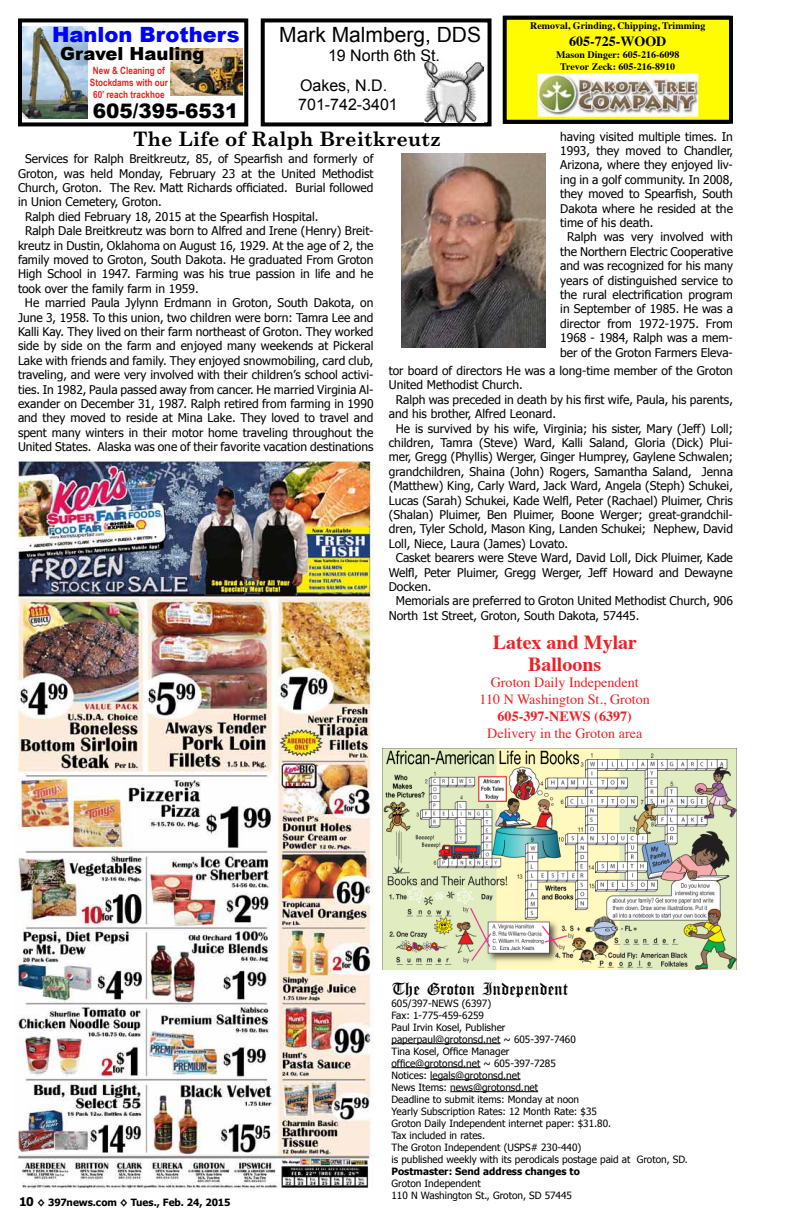
<style>
.page{position:relative;width:792px;height:1224px;background:#fff}
.page>*{position:absolute;margin:0;border:0;box-sizing:border-box;transform-origin:0 0}
.t1{font:21px "Arial";color:#000}
.t2{font:900 21px "Arial";color:#00f}
.t3{font:700 20px "Century Schoolbook";color:#000}
.t4{font:700 20px/22px "Times";color:#ed2124;text-align:center}
.t5{font:900 20px "Arial";color:#000}
.t6{font:900 18px "Arial";color:#000}
.t7{font:16px/29.9px "Arial";color:#000}
.t8{font:14.1px/16.9px "Times";color:#ed2124;text-align:center}
.t9{font:700 14.1px "Times";color:#ed2124}
.t10{font:700 14px "Times";color:#000}
.t11{font:13px "Old English Five";color:#000}
.t12{font:12px "Tahoma";color:#000}
.t13{font:10px/12px "Tahoma";color:#000}
.t14{font:700 10px/12px "Times";color:#000;text-align:center}
.t15{font:700 10px "Tahoma";color:#000}
.t16{font:700 10px/12px "Arial Narrow";color:#ed2124;text-align:center}
.s1{font-size:12px}
</style>
<div class="page">
<hr style="left:392px;top:1043px;width:108px;height:1px;background:#000">
<hr style="left:392px;top:1067px;width:88px;height:1px;background:#000">
<hr style="left:430px;top:1079px;width:90px;height:1px;background:#000">
<hr style="left:450px;top:1091px;width:88px;height:1px;background:#000">
<img style="left:16px;top:460px;width:358px;height:728px">
<div style="left:18px;top:18px;width:230px;height:108px;border:4px solid #000"></div>
<img style="left:23px;top:26px;width:64px;height:93px">
<img style="left:171px;top:48px;width:71px;height:48px">
<div style="left:261px;top:18px;width:231px;height:108px;border:4px solid #000"></div>
<img style="left:425px;top:61px;width:59px;height:61px">
<div style="left:503px;top:16px;width:227px;height:108px;background:#fffc01"></div>
<img style="left:535px;top:73px;width:165px;height:45px">
<div style="left:503px;top:16px;width:230px;height:108px;border:4px solid #000"></div>
<img style="left:402px;top:154px;width:144px;height:193px">
<img style="left:383px;top:749px;width:353px;height:221px">
<h1 class="t2" style="left:52px;top:19px;width:189px">Hanlon Brothers</h1>
<h3 class="t6" style="left:60px;top:41px;width:146px">Gravel Hauling</h3>
<p class="t16" style="left:90px;top:64px;width:79px">New &amp; Cleaning of<br>Stockdams with our<br>60’ reach trackhoe</p>
<h2 class="t5" style="left:93px;top:96px;width:147px">605/395-6531</h2>
<h1 class="t1" style="left:279px;top:21px;width:203px">Mark Malmberg, DDS</h1>
<h3 class="t7" style="left:300px;top:41px;width:141px;text-indent:28px">19 North 6th St.<br>Oakes, N.D.</h3>
<h3 class="t7" style="left:298px;top:90px;width:101px">701-742-3401</h3>
<p class="t14" style="left:530px;top:19px;width:177px">Removal, Grinding, Chipping, Trimming</p>
<p class="t10" style="left:569px;top:28px;width:99px">605-725-WOOD</p>
<p class="t14" style="left:556px;top:47px;width:125px">Mason Dinger: 605-216-6098<br>Trevor Zeck: 605-216-8910</p>
<h2 class="t3" style="left:133px;top:127px;width:309px">The Life of Ralph Breitkreutz</h2>
<p class="t12" style="left:25px;top:151px;width:350px">Services for Ralph Breitkreutz, 85, of Spearfish and formerly of</p>
<p class="t12" style="left:18px;top:165px;width:357px">Groton, was held Monday, February 23 at the United Methodist</p>
<p class="t12" style="left:18px;top:180px;width:357px">Church, Groton. The Rev. Matt Richards officiated. Burial followed</p>
<p class="t12" style="left:18px;top:194px;width:145px">in Union Cemetery, Groton.</p>
<p class="t12" style="left:25px;top:208px;width:295px">Ralph died February 18, 2015 at the Spearfish Hospital.</p>
<p class="t12" style="left:25px;top:223px;width:350px">Ralph Dale Breitkreutz was born to Alfred and Irene (Henry) Breit-</p>
<p class="t12" style="left:18px;top:237px;width:357px">kreutz in Dustin, Oklahoma on August 16, 1929. At the age of 2, the</p>
<p class="t12" style="left:18px;top:252px;width:357px">family moved to Groton, South Dakota. He graduated From Groton</p>
<p class="t12" style="left:18px;top:266px;width:357px">High School in 1947. Farming was his true passion in life and he</p>
<p class="t12" style="left:18px;top:280px;width:182px">took over the family farm in 1959.</p>
<p class="t12" style="left:25px;top:295px;width:350px">He married Paula Jylynn Erdmann in Groton, South Dakota, on</p>
<p class="t12" style="left:18px;top:309px;width:357px">June 3, 1958. To this union, two children were born: Tamra Lee and</p>
<p class="t12" style="left:18px;top:324px;width:357px">Kalli Kay. They lived on their farm northeast of Groton. They worked</p>
<p class="t12" style="left:18px;top:338px;width:357px">side by side on the farm and enjoyed many weekends at Pickeral</p>
<p class="t12" style="left:18px;top:352px;width:357px">Lake with friends and family. They enjoyed snowmobiling, card club,</p>
<p class="t12" style="left:18px;top:367px;width:357px">traveling, and were very involved with their children’s school activi-</p>
<p class="t12" style="left:18px;top:381px;width:357px">ties. In 1982, Paula passed away from cancer. He married Virginia Al-</p>
<p class="t12" style="left:18px;top:396px;width:357px">exander on December 31, 1987. Ralph retired from farming in 1990</p>
<p class="t12" style="left:18px;top:410px;width:357px">and they moved to reside at Mina Lake. They loved to travel and</p>
<p class="t12" style="left:18px;top:424px;width:357px">spent many winters in their motor home traveling throughout the</p>
<p class="t12" style="left:18px;top:439px;width:357px">United States. Alaska was one of their favorite vacation destinations</p>
<p class="t12" style="left:560px;top:128px;width:174px">having visited multiple times. In</p>
<p class="t12" style="left:560px;top:143px;width:174px">1993, they moved to Chandler,</p>
<p class="t12" style="left:560px;top:157px;width:174px">Arizona, where they enjoyed liv-</p>
<p class="t12" style="left:560px;top:171px;width:174px">ing in a golf community. In 2008,</p>
<p class="t12" style="left:560px;top:186px;width:174px">they moved to Spearfish, South</p>
<p class="t12" style="left:560px;top:200px;width:174px">Dakota where he resided at the</p>
<p class="t12" style="left:560px;top:215px;width:95px">time of his death.</p>
<p class="t12" style="left:567px;top:229px;width:167px">Ralph was very involved with</p>
<p class="t12" style="left:560px;top:243px;width:174px">the Northern Electric Cooperative</p>
<p class="t12" style="left:560px;top:258px;width:174px">and was recognized for his many</p>
<p class="t12" style="left:560px;top:272px;width:174px">years of distinguished service to</p>
<p class="t12" style="left:560px;top:287px;width:174px">the rural electrification program</p>
<p class="t12" style="left:560px;top:301px;width:174px">in September of 1985. He was a</p>
<p class="t12" style="left:560px;top:315px;width:174px">director from 1972-1975. From</p>
<p class="t12" style="left:560px;top:330px;width:174px">1968 - 1984, Ralph was a mem-</p>
<p class="t12" style="left:560px;top:344px;width:174px">ber of the Groton Farmers Eleva-</p>
<p class="t12" style="left:389px;top:363px;width:346px">tor board of directors He was a long-time member of the Groton</p>
<p class="t12" style="left:389px;top:377px;width:136px">United Methodist Church.</p>
<p class="t12" style="left:396px;top:391px;width:339px">Ralph was preceded in death by his first wife, Paula, his parents,</p>
<p class="t12" style="left:389px;top:406px;width:169px">and his brother, Alfred Leonard.</p>
<p class="t12" style="left:396px;top:420px;width:339px">He is survived by his wife, Virginia; his sister, Mary (Jeff) Loll;</p>
<p class="t12" style="left:389px;top:435px;width:346px">children, Tamra (Steve) Ward, Kalli Saland, Gloria (Dick) Plui-</p>
<p class="t12" style="left:389px;top:449px;width:346px">mer, Gregg (Phyllis) Werger, Ginger Humprey, Gaylene Schwalen;</p>
<p class="t12" style="left:389px;top:463px;width:346px">grandchildren, Shaina (John) Rogers, Samantha Saland, Jenna</p>
<p class="t12" style="left:389px;top:478px;width:346px">(Matthew) King, Carly Ward, Jack Ward, Angela (Steph) Schukei,</p>
<p class="t12" style="left:389px;top:492px;width:346px">Lucas (Sarah) Schukei, Kade Welfl, Peter (Rachael) Pluimer, Chris</p>
<p class="t12" style="left:389px;top:507px;width:346px">(Shalan) Pluimer, Ben Pluimer, Boone Werger; great-grandchil-</p>
<p class="t12" style="left:389px;top:521px;width:346px">dren, Tyler Schold, Mason King, Landen Schukei; Nephew, David</p>
<p class="t12" style="left:389px;top:535px;width:181px">Loll, Niece, Laura (James) Lovato.</p>
<p class="t12" style="left:396px;top:550px;width:339px">Casket bearers were Steve Ward, David Loll, Dick Pluimer, Kade</p>
<p class="t12" style="left:389px;top:564px;width:346px">Welfl, Peter Pluimer, Gregg Werger, Jeff Howard and Dewayne</p>
<p class="t12" style="left:389px;top:579px;width:44px">Docken.</p>
<p class="t12" style="left:396px;top:593px;width:339px">Memorials are preferred to Groton United Methodist Church, 906</p>
<p class="t12" style="left:389px;top:607px;width:252px">North 1st Street, Groton, South Dakota, 57445.</p>
<h2 class="t4" style="left:493px;top:629px;width:146px">Latex and Mylar<br>Balloons</h2>
<p class="t8" style="left:480px;top:673px;width:172px">Groton Daily Independent<br>110 N Washington St., Groton</p>
<p class="t9" style="left:498px;top:703px;width:136px">605-397-NEWS (6397)</p>
<p class="t8" style="left:487px;top:724px;width:157px">Delivery in the Groton area</p>
<p class="t15" style="left:19px;top:1195px;width:213px"><span class="s1">10</span> ◊ 397news.com ◊ Tues., Feb. 24, 2015</p>
<p class="t11" style="left:392px;top:983px;width:178px">The Groton Independent</p>
<p class="t13" style="left:392px;top:997px;width:298px">605/397-NEWS (6397)<br>Fax: 1-775-459-6259<br>Paul Irvin Kosel, Publisher<br>paperpaul@grotonsd.net ~ 605-397-7460<br>Tina Kosel, Office Manager<br>office@grotonsd.net ~ 605-397-7285<br>Notices: legals@grotonsd.net<br>News Items: news@grotonsd.net<br>Deadline to submit items: Monday at noon<br>Yearly Subscription Rates: 12 Month Rate: $35<br>Groton Daily Independent internet paper: $31.80.<br>Tax included in rates.<br>The Groton Independent (USPS# 230-440)<br>is published weekly with its perodicals postage paid at Groton, SD.</p>
<p class="t15" style="left:392px;top:1164px;width:190px">Postmaster: Send address changes to</p>
<p class="t13" style="left:392px;top:1177px;width:182px">Groton Independent<br>110 N Washington St., Groton, SD 57445</p>
</div>
